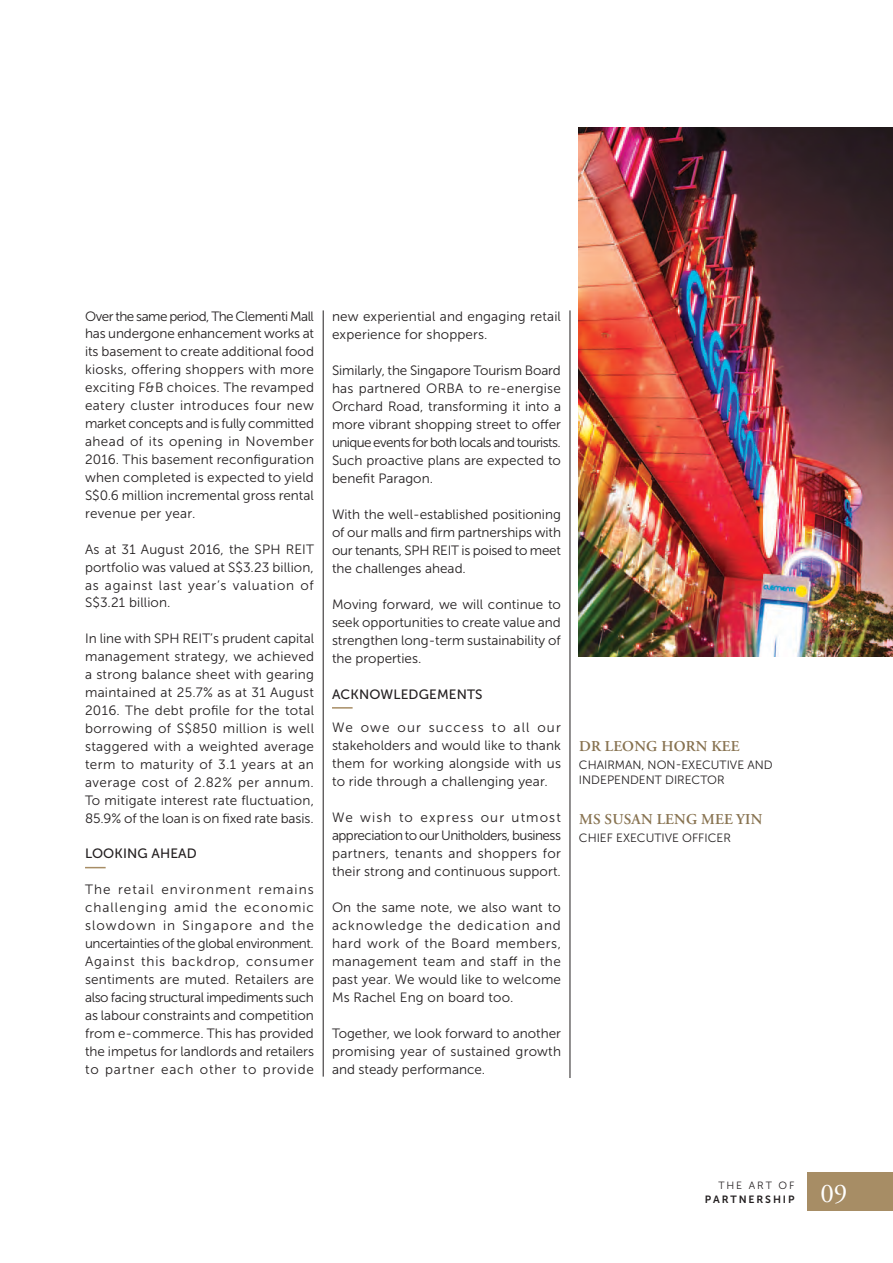
<style>
.page{position:relative;width:893px;height:1263px;background:#fff}
.page>*{position:absolute;margin:0;border:0;box-sizing:border-box;transform-origin:0 0}
.t1{font:27px "Adobe Garamond Pro";color:#fff}
.t2{font:600 15px "Adobe Garamond Pro";letter-spacing:.015em;color:#877250}
.t3{font:13.5px/18px "Museo Sans 300";letter-spacing:.01em;color:#231f20;text-align:justify}
.t4{font:13.5px "Museo Sans 500";letter-spacing:.01em;color:#231f20}
.t5{font:12px "Museo Sans 300";color:#231f20}
.t6{font:10.5px "Museo Sans 700";letter-spacing:.18em;color:#231f20}
.t7{font:10.5px "Museo Sans 300";letter-spacing:.18em;color:#231f20}
</style>
<div class="page">
<hr style="left:323px;top:310px;width:1px;height:766px;background:#231f20">
<hr style="left:570px;top:310px;width:1px;height:768px;background:#231f20">
<svg style="left:85px;top:867px;width:21px;height:1px"></svg>
<hr style="left:332px;top:707px;width:21px;height:2px;background:#a78d65">
<img style="left:579px;top:128px;width:314px;height:529px">
<div style="left:808px;top:1172px;width:85px;height:39px;background:#a78d65"></div>
<p class="t3" style="left:85px;top:307px;width:231px">Over the same period, The Clementi Mall has undergone enhancement works at its basement to create additional food kiosks, offering shoppers with more exciting F&amp;B choices. The revamped eatery cluster introduces four new market concepts and is fully committed ahead of its opening in November 2016. This basement reconfiguration when completed is expected to yield S$0.6 million incremental gross rental revenue per year.</p>
<p class="t3" style="left:85px;top:540px;width:231px">As at 31 August 2016, the SPH REIT portfolio was valued at S$3.23 billion, as against last year’s valuation of S$3.21 billion.</p>
<p class="t3" style="left:85px;top:630px;width:231px">In line with SPH REIT’s prudent capital management strategy, we achieved a strong balance sheet with gearing maintained at 25.7% as at 31 August 2016. The debt profile for the total borrowing of S$850 million is well staggered with a weighted average term to maturity of 3.1 years at an average cost of 2.82% per annum.<br>To mitigate interest rate fluctuation, 85.9% of the loan is on fixed rate basis.</p>
<p class="t4" style="left:85px;top:846px;width:77px">LOOKI NG AHE</p>
<p class="t4" style="left:178px;top:846px;width:20px">AD</p>
<p class="t3" style="left:85px;top:881px;width:231px">The retail environment remains challenging amid the economic slowdown in Singapore and the uncertainties of the global environment.<br>Against this backdrop, consumer sentiments are muted. Retailers are also facing structural impediments such as labour constraints and competition from e-commerce. This has provided the impetus for landlords and retailers to partner each other to provide</p>
<p class="t3" style="left:332px;top:307px;width:230px">new experiential and engaging retail experience for shoppers.</p>
<p class="t3" style="left:332px;top:361px;width:231px">Similarly, the Singapore Tourism Board has partnered ORBA to re-energise Orchard Road, transforming it into a more vibrant shopping street to offer unique events for both locals and tourists.<br>Such proactive plans are expected to benefit Paragon.</p>
<p class="t3" style="left:332px;top:505px;width:231px">With the well-established positioning of our malls and firm partnerships with our tenants, SPH REIT is poised to meet the challenges ahead.</p>
<p class="t3" style="left:332px;top:595px;width:231px">Moving forward, we will continue to seek opportunities to create value and strengthen long-term sustainability of the properties.</p>
<p class="t4" style="left:332px;top:686px;width:4px">ACK</p>
<p class="t4" style="left:359px;top:686px;width:32px">NOWLE</p>
<p class="t4" style="left:409px;top:686px;width:31px">DGEME</p>
<p class="t4" style="left:457px;top:686px;width:19px">NTS</p>
<p class="t3" style="left:332px;top:718px;width:231px">We owe our success to all our stakeholders and would like to thank them for working alongside with us to ride through a challenging year.</p>
<p class="t3" style="left:332px;top:808px;width:231px">We wish to express our utmost appreciation to our U nitholders, business partners, tenants and shoppers for their strong and continuous support.</p>
<p class="t3" style="left:332px;top:898px;width:231px">On the same note, we also want to acknowledge the dedication and hard work of the Board members, management team and staff in the past year. We would like to welcome Ms Rachel Eng on board too.</p>
<p class="t3" style="left:332px;top:1024px;width:231px">Together, we look forward to another promising year of sustained growth and steady performance.</p>
<p class="t2" style="left:579px;top:737px;width:162px">DR LEONG HORN KEE</p>
<p class="t5" style="left:579px;top:758px;width:18px">Chairman</p>
<p class="t5" style="left:641px;top:758px;width:56px">, Non -Exec</p>
<p class="t5" style="left:711px;top:758px;width:16px">utive</p>
<p class="t5" style="left:747px;top:758px;width:10px">and</p>
<p class="t5" style="left:579px;top:773px;width:13px">Independent</p>
<p class="t5" style="left:665px;top:773px;width:17px">Direct</p>
<p class="t5" style="left:707px;top:773px;width:16px">or</p>
<p class="t2" style="left:579px;top:811px;width:185px">MS SUSAN LENG MEE YIN</p>
<p class="t5" style="left:579px;top:831px;width:16px">Chief</p>
<p class="t5" style="left:616px;top:831px;width:16px">Exec</p>
<p class="t5" style="left:646px;top:831px;width:16px">utive</p>
<p class="t5" style="left:682px;top:831px;width:8px">Officer</p>
<p class="t7" style="left:718px;top:1180px;width:77px">THE ART OF</p>
<p class="t6" style="left:705px;top:1193px;width:43px">PAR TNER</p>
<p class="t6" style="left:765px;top:1193px;width:31px">SH IP</p>
<h1 class="t1" style="left:820px;top:1177px;width:28px">09</h1>
</div>
